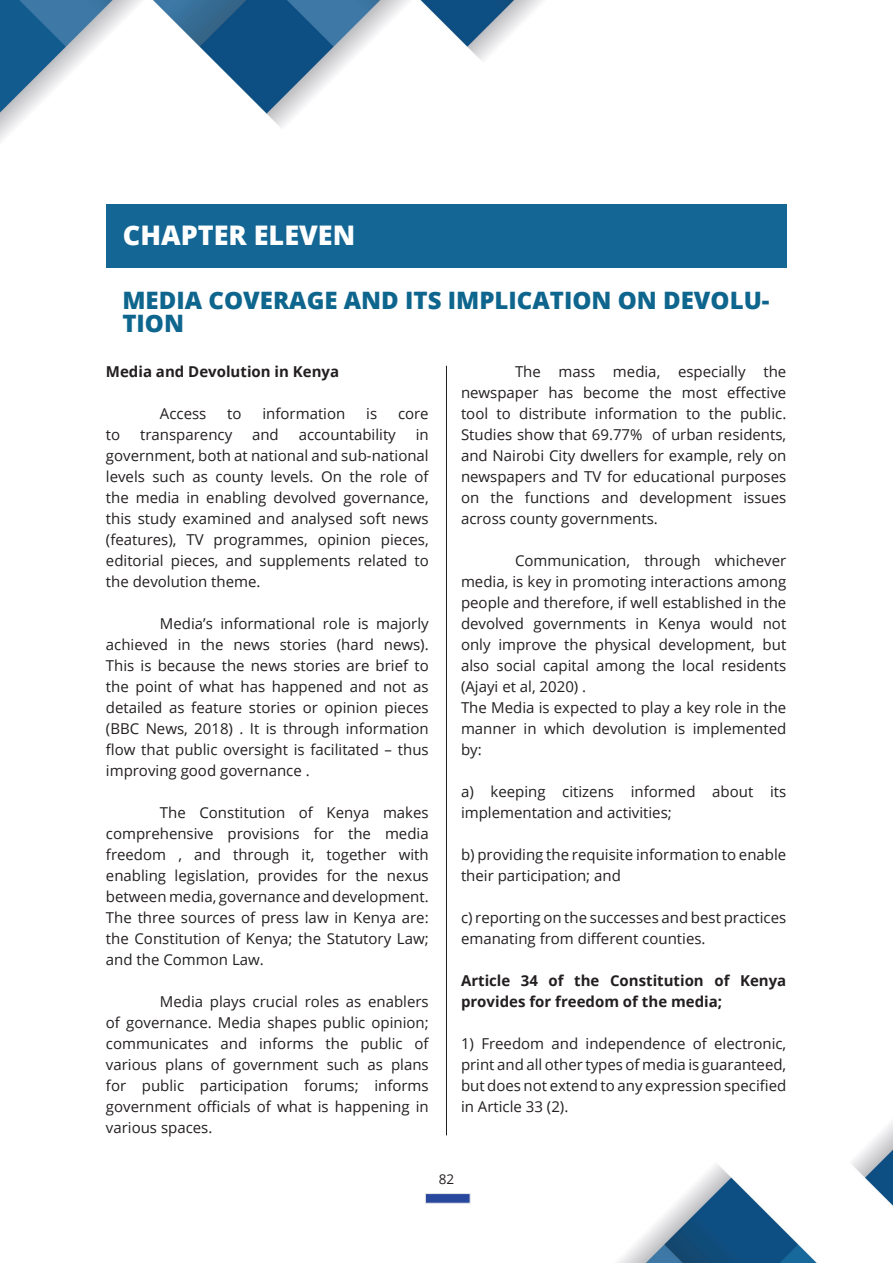
<style>
.page{position:relative;width:893px;height:1263px;background:#fff}
.page>*{position:absolute;margin:0;border:0;box-sizing:border-box;transform-origin:0 0}
.t1{font:800 27px "Open Sans";color:#fff}
.t2{font:800 24px/22.5px "Open Sans";color:#0e658d}
.t3{font:15px/21px "Open Sans";color:#231f20;text-align:justify}
.t4{font:700 15px/21px "Open Sans";color:#231f20}
.t5{font:13.5px "Open Sans";color:#231f20}
</style>
<div class="page">
<img style="left:0;top:0;width:893px;height:1263px">
<div style="left:425px;top:1193px;width:45px;height:10px;background:#28489e;border:1px solid #e6e7e9"></div>
<hr style="left:446px;top:366px;width:1px;height:769px;background:#231f20">
<div style="left:106px;top:204px;width:680px;height:64px;background:#146694"></div>
<p class="t1" style="left:123px;top:215px;width:234px">CHAPTER ELEVEN</p>
<p class="t2" style="left:122px;top:288px;width:648px">MEDIA COVERAGE AND ITS IMPLICATION ON DEVOLU-<br>TION</p>
<p class="t4" style="left:106px;top:361px;width:235px">Media and Devolution in Kenya</p>
<p class="t3" style="left:160px;top:403px;width:48px">Access</p>
<p class="t3" style="left:227px;top:403px;width:16px">to</p>
<p class="t3" style="left:262px;top:403px;width:84px">information</p>
<p class="t3" style="left:366px;top:403px;width:12px">is</p>
<p class="t3" style="left:398px;top:403px;width:32px">core</p>
<p class="t3" style="left:106px;top:424px;width:16px">to</p>
<p class="t3" style="left:140px;top:424px;width:94px">transparency</p>
<p class="t3" style="left:252px;top:424px;width:28px">and</p>
<p class="t3" style="left:299px;top:424px;width:99px">accountability</p>
<p class="t3" style="left:461px;top:361px;width:327px;text-indent:54px">The mass media, especially the newspaper has become the most effective tool to distribute information to the public.<br>Studies show that 69.77% of urban residents, and Nairobi City dwellers for example, rely on newspapers and TV for educational purposes on the functions and development issues across county governments.</p>
<p class="t3" style="left:461px;top:550px;width:327px;text-indent:54px">Communication, through whichever media, is key in promoting interactions among people and therefore, if well established in the devolved governments in Kenya would not only improve the physical development, but also social capital among the local residents (Ajayi et al, 2020) .</p>
<p class="t3" style="left:461px;top:697px;width:327px">The Media is expected to play a key role in the manner in which devolution is implemented by:</p>
<p class="t3" style="left:461px;top:781px;width:327px">a) keeping citizens informed about its implementation and activities;</p>
<p class="t3" style="left:461px;top:844px;width:327px">b) providing the requisite information to enable their participation; and</p>
<p class="t3" style="left:461px;top:907px;width:327px">c) reporting on the successes and best practices emanating from different counties.</p>
<p class="t4" style="left:461px;top:970px;width:327px">Article 34 of the Constitution of Kenya provides for freedom of the media;</p>
<p class="t3" style="left:461px;top:1033px;width:327px">1) Freedom and independence of electronic, print and all other types of media is guaranteed, but does not extend to any expression specified in Article 33 (2).</p>
<p class="t3" style="left:106px;top:424px;width:324px;text-indent:310px">in government, both at national and sub-national levels such as county levels. On the role of the media in enabling devolved governance, this study examined and analysed soft news (features), TV programmes, opinion pieces, editorial pieces, and supplements related to the devolution theme.</p>
<p class="t3" style="left:106px;top:613px;width:324px;text-indent:54px">Media’s informational role is majorly achieved in the news stories (hard news).<br>This is because the news stories are brief to the point of what has happened and not as detailed as feature stories or opinion pieces (BBC News, 2018) . It is through information flow that public oversight is facilitated – thus improving good governance .</p>
<p class="t3" style="left:106px;top:802px;width:324px;text-indent:54px">The Constitution of Kenya makes comprehensive provisions for the media freedom , and through it, together with enabling legislation, provides for the nexus between media, governance and development.<br>The three sources of press law in Kenya are: the Constitution of Kenya; the Statutory Law; and the Common Law.</p>
<p class="t3" style="left:106px;top:991px;width:324px;text-indent:54px">Media plays crucial roles as enablers of governance. Media shapes public opinion; communicates and informs the public of various plans of government such as plans for public participation forums; informs government officials of what is happening in various spaces.</p>
<p class="t5" style="left:439px;top:1170px;width:17px">82</p>
</div>
